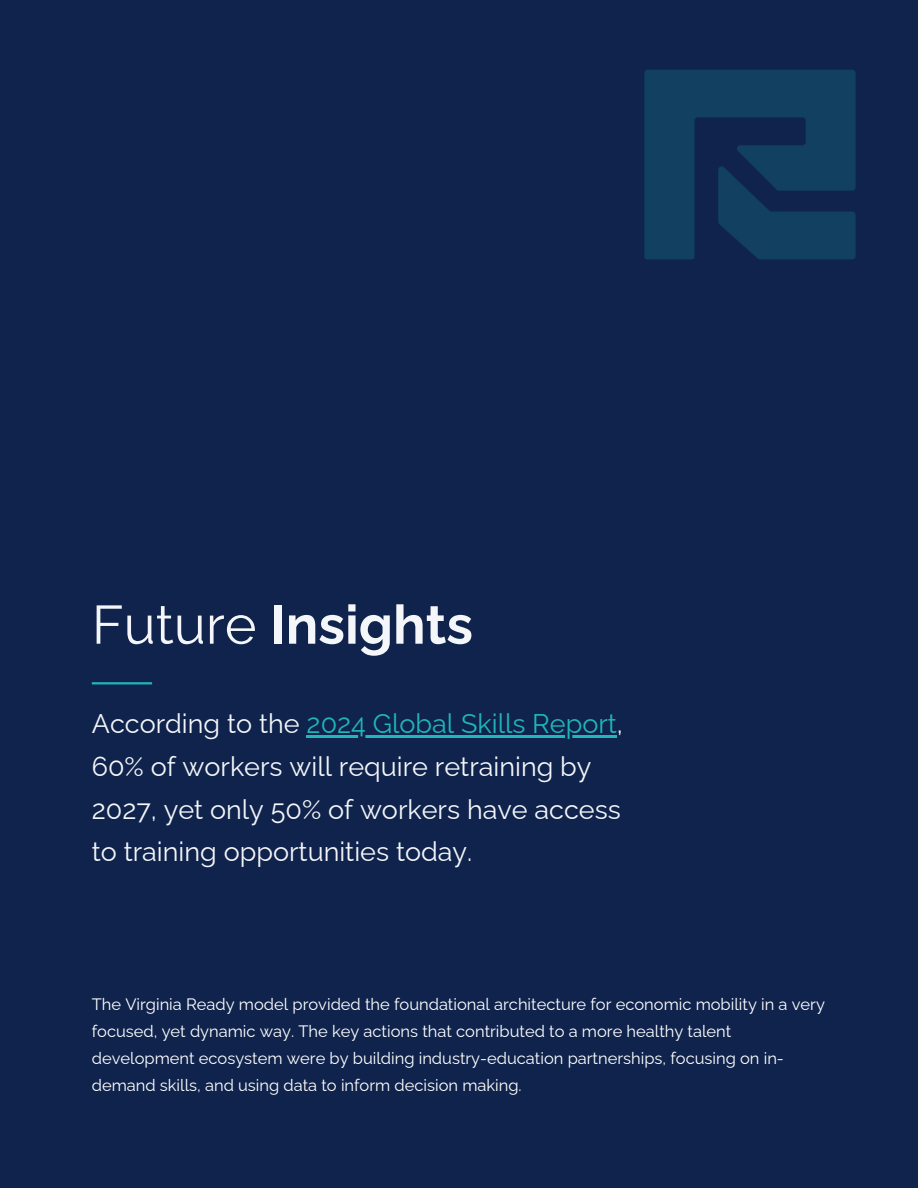
<style>
.page{position:relative;width:918px;height:1188px;background:#0f234c}
.page>*{position:absolute;margin:0;border:0;box-sizing:border-box;transform-origin:0 0}
.t1{font:700 54px "Raleway";color:#f4f6f9}
.t2{font:27px/42.8px "Raleway";color:#f4f6f9}
.t3{font:27px "Raleway";color:#20b6ba}
.t4{font:16.5px/27px "Raleway";color:#fff}
.s1{font-weight:400}
.s2{color:#f4f6f9}
</style>
<div class="page">
<hr style="left:92px;top:682px;width:60px;height:2px;background:#20b6ba">
<hr style="left:307px;top:735px;width:310px;height:3px;background:#20b6ba">
<img style="left:644px;top:69px;width:212px;height:191px">
<p class="t1" style="left:92px;top:593px;width:383px"><span class="s1">Future</span> Insights</p>
<h1 class="t3" style="left:92px;top:708px;width:533px"><span class="s2">According to the</span> 2024 Global Skills Report<span class="s2">,</span></h1>
<h2 class="t2" style="left:92px;top:745px;width:530px">60% of workers will require retraining by<br>2027, yet only 50% of workers have access to training opportunities today.</h2>
<p class="t4" style="left:92px;top:991px;width:735px">The Virginia Ready model provided the foundational architecture for economic mobility in a very focused, yet dynamic way. The key actions that contributed to a more healthy talent development ecosystem were by building industry-education partnerships, focusing on in&shy;demand skills, and using data to inform decision making.</p>
</div>
